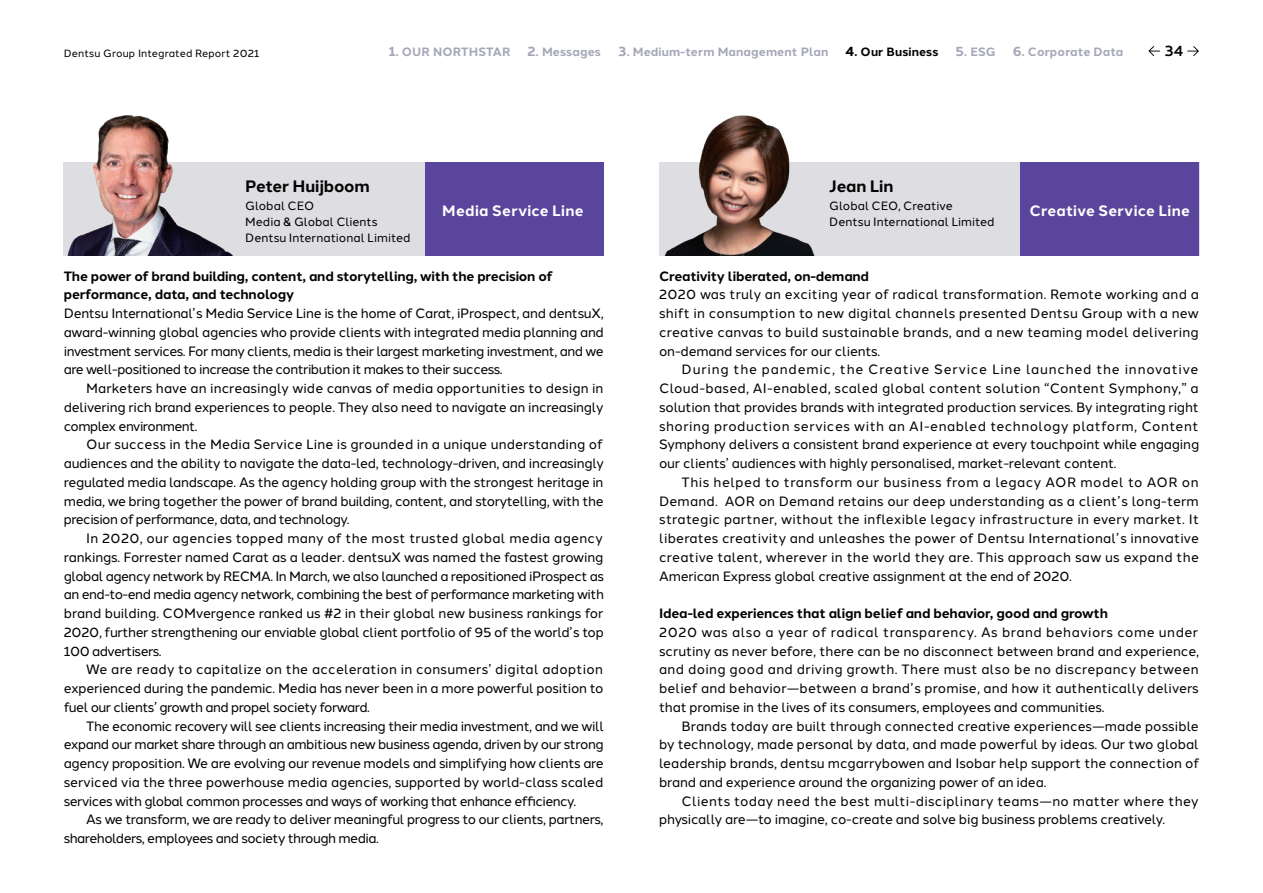
<style>
.page{position:relative;width:1263px;height:893px;background:#fff}
.page>*{position:absolute;margin:0;border:0;box-sizing:border-box;transform-origin:0 0}
.t1{font:700 16.5px "Halcom";letter-spacing:-.01em;color:#030303}
.t2{font:700 15px "Halcom";letter-spacing:.02em;color:#fff}
.t3{font:500 15px "Halcom";color:#030303}
.t4{font:13.5px "Halcom";letter-spacing:-.015em;color:#030303}
.t5{font:13.5px "Halcom";letter-spacing:.02em;color:#030303}
.t6{font:13.5px "Halcom";letter-spacing:-.04em;color:#030303}
.t7{font:13.5px "Halcom";letter-spacing:-.035em;color:#030303}
.t8{font:13.5px "Halcom";letter-spacing:.015em;color:#030303}
.t9{font:13.5px "Halcom";letter-spacing:.035em;color:#030303}
.t10{font:700 13.5px "Halcom";letter-spacing:-.015em;color:#030303}
.t11{font:13.5px "Halcom";letter-spacing:.005em;color:#030303}
.t12{font:13.5px "Halcom";letter-spacing:.01em;color:#030303}
.t13{font:13.5px "Halcom";letter-spacing:.025em;color:#030303}
.t14{font:13.5px "Halcom";letter-spacing:.06em;color:#030303}
.t15{font:12px/15.9px "Halcom";color:#030303}
.t16{font:700 12px "Halcom";letter-spacing:.01em;color:#a5a7b7}
.t17{font:700 12px "Halcom";letter-spacing:.01em;color:#030303}
.t18{font:10.5px "Halcom";letter-spacing:.01em;color:#030303}
.s1{font-size:13.5px}
</style>
<div class="page">
<div style="left:64px;top:162px;width:540px;height:94px;background:#dddde2"></div>
<div style="left:659px;top:162px;width:540px;height:94px;background:#dddde2"></div>
<img style="left:67px;top:115px;width:166px;height:141px">
<img style="left:664px;top:115px;width:151px;height:141px">
<div style="left:425px;top:162px;width:179px;height:94px;background:#5a459c"></div>
<div style="left:1020px;top:162px;width:179px;height:94px;background:#5a459c"></div>
<svg style="left:1187px;top:46px;width:12px;height:10px"></svg>
<svg style="left:1148px;top:46px;width:12px;height:10px"></svg>
<p class="t18" style="left:64px;top:45px;width:197px">Dentsu Group Integrated Report 2021</p>
<p class="t16" style="left:389px;top:43px;width:123px"><span class="s1">1</span>. OUR NORTHSTAR</p>
<p class="t16" style="left:527px;top:43px;width:75px"><span class="s1">2</span>. Messages</p>
<p class="t16" style="left:618px;top:43px;width:212px"><span class="s1">3</span>. Medium-term Management Plan</p>
<p class="t17" style="left:845px;top:43px;width:94px"><span class="s1">4</span>. Our Business</p>
<p class="t16" style="left:956px;top:43px;width:41px"><span class="s1">5</span>. ESG</p>
<p class="t16" style="left:1013px;top:43px;width:112px"><span class="s1">6</span>. Corporate Data</p>
<p class="t3" style="left:1164px;top:39px;width:21px">34</p>
<p class="t1" style="left:245px;top:173px;width:126px">Peter Huijboom</p>
<p class="t15" style="left:245px;top:196px;width:167px">Global CEO<br>Media &amp; Global Clients<br>Dentsu International Limited</p>
<p class="t1" style="left:829px;top:173px;width:66px">Jean Lin</p>
<p class="t15" style="left:829px;top:196px;width:167px">Global CEO, Creative<br>Dentsu International Limited</p>
<p class="t2" style="left:442px;top:198px;width:143px">Media Service Line</p>
<p class="t2" style="left:1029px;top:198px;width:162px">Creative Service Line</p>
<p class="t10" style="left:64px;top:265px;width:490px">The power of brand building, content, and storytelling, with the precision of</p>
<p class="t10" style="left:64px;top:284px;width:232px">performance, data, and technology</p>
<p class="t4" style="left:64px;top:303px;width:541px">Dentsu International’s Media Service Line is the home of Carat, iProspect, and dentsuX,</p>
<p class="t4" style="left:64px;top:321px;width:542px">award-winning global agencies who provide clients with integrated media planning and</p>
<p class="t7" style="left:64px;top:340px;width:541px">investment services. For many clients, media is their largest marketing investment, and we</p>
<p class="t6" style="left:64px;top:359px;width:440px">are well-positioned to increase the contribution it makes to their success.</p>
<p class="t11" style="left:86px;top:378px;width:519px">Marketers have an increasingly wide canvas of media opportunities to design in</p>
<p class="t4" style="left:64px;top:396px;width:541px">delivering rich brand experiences to people. They also need to navigate an increasingly</p>
<p class="t6" style="left:64px;top:415px;width:135px">complex environment.</p>
<p class="t12" style="left:86px;top:434px;width:518px">Our success in the Media Service Line is grounded in a unique understanding of</p>
<p class="t4" style="left:64px;top:453px;width:541px">audiences and the ability to navigate the data-led, technology-driven, and increasingly</p>
<p class="t4" style="left:64px;top:471px;width:541px">regulated media landscape. As the agency holding group with the strongest heritage in</p>
<p class="t4" style="left:64px;top:490px;width:541px">media, we bring together the power of brand building, content, and storytelling, with the</p>
<p class="t6" style="left:64px;top:509px;width:287px">precision of performance, data, and technology.</p>
<p class="t5" style="left:86px;top:528px;width:518px">In 2020, our agencies topped many of the most trusted global media agency</p>
<p class="t4" style="left:64px;top:546px;width:541px">rankings. Forrester named Carat as a leader. dentsuX was named the fastest growing</p>
<p class="t7" style="left:64px;top:565px;width:542px">global agency network by RECMA. In March, we also launched a repositioned iProspect as</p>
<p class="t7" style="left:64px;top:584px;width:542px">an end-to-end media agency network, combining the best of performance marketing with</p>
<p class="t4" style="left:64px;top:603px;width:541px">brand building. COMvergence ranked us #2 in their global new business rankings for</p>
<p class="t4" style="left:64px;top:621px;width:541px">2020, further strengthening our enviable global client portfolio of 95 of the world’s top</p>
<p class="t6" style="left:64px;top:640px;width:99px">100 advertisers.</p>
<p class="t5" style="left:86px;top:659px;width:518px">We are ready to capitalize on the acceleration in consumers’ digital adoption</p>
<p class="t4" style="left:64px;top:678px;width:541px">experienced during the pandemic. Media has never been in a more powerful position to</p>
<p class="t6" style="left:64px;top:696px;width:308px">fuel our clients’ growth and propel society forward.</p>
<p class="t4" style="left:86px;top:715px;width:519px">The economic recovery will see clients increasing their media investment, and we will</p>
<p class="t7" style="left:64px;top:734px;width:541px">expand our market share through an ambitious new business agenda, driven by our strong</p>
<p class="t4" style="left:64px;top:753px;width:541px">agency proposition. We are evolving our revenue models and simplifying how clients are</p>
<p class="t4" style="left:64px;top:771px;width:541px">serviced via the three powerhouse media agencies, supported by world-class scaled</p>
<p class="t6" style="left:64px;top:790px;width:514px">services with global common processes and ways of working that enhance efficiency.</p>
<p class="t4" style="left:86px;top:809px;width:519px">As we transform, we are ready to deliver meaningful progress to our clients, partners,</p>
<p class="t6" style="left:64px;top:828px;width:317px">shareholders, employees and society through media.</p>
<p class="t10" style="left:659px;top:265px;width:212px">Creativity liberated, on-demand</p>
<p class="t8" style="left:659px;top:284px;width:541px">2020 was truly an exciting year of radical transformation. Remote working and a</p>
<p class="t8" style="left:659px;top:303px;width:541px">shift in consumption to new digital channels presented Dentsu Group with a new</p>
<p class="t8" style="left:659px;top:321px;width:541px">creative canvas to build sustainable brands, and a new teaming model delivering</p>
<p class="t4" style="left:659px;top:340px;width:223px">on-demand services for our clients.</p>
<p class="t14" style="left:682px;top:359px;width:518px">During the pandemic, the Creative Service Line launched the innovative</p>
<p class="t5" style="left:659px;top:378px;width:541px">Cloud-based, AI-enabled, scaled global content solution “Content Symphony,” a</p>
<p class="t4" style="left:659px;top:396px;width:541px">solution that provides brands with integrated production services. By integrating right</p>
<p class="t9" style="left:659px;top:415px;width:541px">shoring production services with an AI-enabled technology platform, Content</p>
<p class="t4" style="left:659px;top:434px;width:542px">Symphony delivers a consistent brand experience at every touchpoint while engaging</p>
<p class="t4" style="left:659px;top:453px;width:459px">our clients’ audiences with highly personalised, market-relevant content.</p>
<p class="t9" style="left:682px;top:471px;width:518px">This helped to transform our business from a legacy AOR model to AOR on</p>
<p class="t12" style="left:659px;top:490px;width:541px">Demand. AOR on Demand retains our deep understanding as a client’s long-term</p>
<p class="t5" style="left:659px;top:509px;width:541px">strategic partner, without the inflexible legacy infrastructure in every market. It</p>
<p class="t8" style="left:659px;top:528px;width:541px">liberates creativity and unleashes the power of Dentsu International’s innovative</p>
<p class="t5" style="left:659px;top:546px;width:541px">creative talent, wherever in the world they are. This approach saw us expand the</p>
<p class="t4" style="left:659px;top:565px;width:414px">American Express global creative assignment at the end of 2020.</p>
<p class="t10" style="left:659px;top:603px;width:450px">Idea-led experiences that align belief and behavior, good and growth</p>
<p class="t9" style="left:659px;top:621px;width:541px">2020 was also a year of radical transparency. As brand behaviors come under</p>
<p class="t4" style="left:659px;top:640px;width:542px">scrutiny as never before, there can be no disconnect between brand and experience,</p>
<p class="t13" style="left:659px;top:659px;width:541px">and doing good and driving growth. There must also be no discrepancy between</p>
<p class="t11" style="left:659px;top:678px;width:541px">belief and behavior—between a brand’s promise, and how it authentically delivers</p>
<p class="t4" style="left:659px;top:696px;width:447px">that promise in the lives of its consumers, employees and communities.</p>
<p class="t4" style="left:682px;top:715px;width:519px">Brands today are built through connected creative experiences—made possible</p>
<p class="t4" style="left:659px;top:734px;width:541px">by technology, made personal by data, and made powerful by ideas. Our two global</p>
<p class="t4" style="left:659px;top:753px;width:541px">leadership brands, dentsu mcgarrybowen and Isobar help support the connection of</p>
<p class="t4" style="left:659px;top:771px;width:389px">brand and experience around the organizing power of an idea.</p>
<p class="t5" style="left:682px;top:790px;width:518px">Clients today need the best multi-disciplinary teams—no matter where they</p>
<p class="t4" style="left:659px;top:809px;width:508px">physically are—to imagine, co-create and solve big business problems creatively.</p>
</div>
